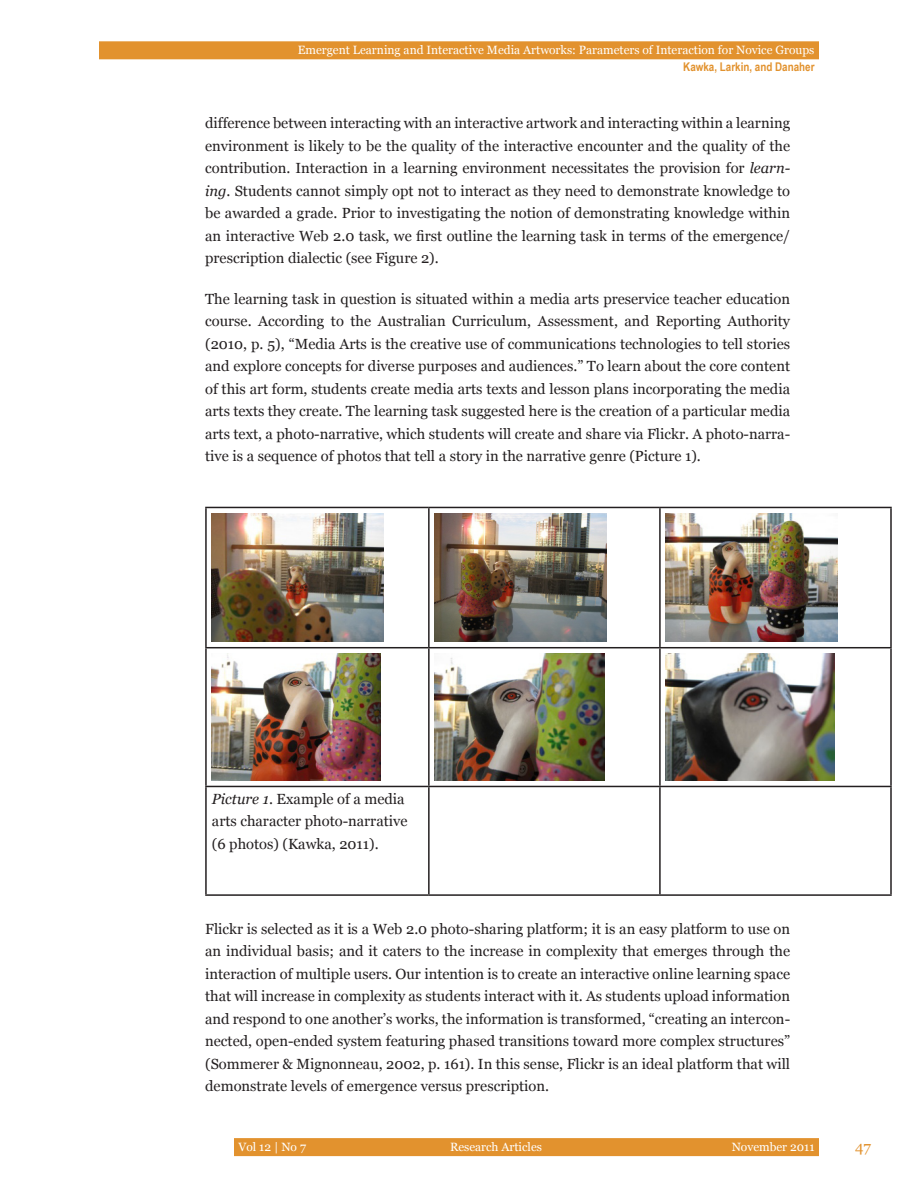
<style>
.page{position:relative;width:918px;height:1188px;background:#fff}
.page>*{position:absolute;margin:0;border:0;box-sizing:border-box;transform-origin:0 0}
.t1{font:15px "Georgia";color:#e2922e}
.body_text{font:14.7px/22.5px "Georgia";color:#231f20;text-align:justify}
.t2{font:12px "Georgia";color:#fff}
.t3{font:700 12px "Arial Narrow";color:#e2922e}
.s1{font-style:italic}
</style>
<div class="page">
<div style="left:99px;top:41px;width:720px;height:18px;background:#e2922e"></div>
<div style="left:234px;top:1138px;width:585px;height:18px;background:#e2922e"></div>
<hr style="left:205px;top:507px;width:224px;height:1px;background:#231f20">
<hr style="left:205px;top:508px;width:2px;height:139px;background:#231f20">
<hr style="left:429px;top:507px;width:231px;height:1px;background:#231f20">
<hr style="left:428px;top:508px;width:2px;height:139px;background:#231f20">
<hr style="left:660px;top:507px;width:232px;height:1px;background:#231f20">
<hr style="left:659px;top:508px;width:2px;height:139px;background:#231f20">
<hr style="left:890px;top:508px;width:2px;height:139px;background:#231f20">
<hr style="left:205px;top:647px;width:224px;height:1px;background:#231f20">
<hr style="left:205px;top:648px;width:2px;height:138px;background:#231f20">
<hr style="left:429px;top:647px;width:231px;height:1px;background:#231f20">
<hr style="left:428px;top:648px;width:2px;height:138px;background:#231f20">
<hr style="left:660px;top:647px;width:232px;height:1px;background:#231f20">
<hr style="left:659px;top:648px;width:2px;height:138px;background:#231f20">
<hr style="left:890px;top:648px;width:2px;height:138px;background:#231f20">
<hr style="left:205px;top:786px;width:224px;height:1px;background:#231f20">
<hr style="left:205px;top:787px;width:2px;height:107px;background:#231f20">
<hr style="left:429px;top:786px;width:231px;height:1px;background:#231f20">
<hr style="left:428px;top:787px;width:2px;height:107px;background:#231f20">
<hr style="left:660px;top:786px;width:232px;height:1px;background:#231f20">
<hr style="left:659px;top:787px;width:2px;height:107px;background:#231f20">
<hr style="left:890px;top:787px;width:2px;height:107px;background:#231f20">
<hr style="left:205px;top:894px;width:224px;height:2px;background:#231f20">
<hr style="left:429px;top:894px;width:231px;height:2px;background:#231f20">
<hr style="left:660px;top:894px;width:232px;height:2px;background:#231f20">
<img style="left:212px;top:513px;width:172px;height:129px">
<img style="left:435px;top:513px;width:172px;height:129px">
<img style="left:666px;top:513px;width:172px;height:129px">
<img style="left:212px;top:654px;width:169px;height:126px">
<img style="left:435px;top:654px;width:169px;height:126px">
<img style="left:666px;top:654px;width:169px;height:126px">
<p class="t2" style="left:298px;top:43px;width:518px">Emergent Learning and Interactive Media Artworks: Parameters of Interaction for Novice Groups</p>
<p class="t3" style="left:683px;top:58px;width:133px">Kawka, Larkin, and Danaher</p>
<p class="body_text" style="left:205px;top:112px;width:587px">difference between interacting with an interactive artwork and interacting within a learning environment is likely to be the quality of the interactive encounter and the quality of the contribution. Interaction in a learning environment necessitates the provision for <span class="s1">learn&shy;ing</span>. Students cannot simply opt not to interact as they need to demonstrate knowledge to be awarded a grade. Prior to investigating the notion of demonstrating knowledge within an interactive Web 2.0 task, we first outline the learning task in terms of the emergence/ prescription dialectic (see Figure 2).</p>
<p class="body_text" style="left:205px;top:288px;width:587px">The learning task in question is situated within a media arts preservice teacher education course. According to the Australian Curriculum, Assessment, and Reporting Authority (2010, p. 5), “Media Arts is the creative use of communications technologies to tell stories and explore concepts for diverse purposes and audiences.” To learn about the core content of this art form, students create media arts texts and lesson plans incorporating the media arts texts they create. The learning task suggested here is the creation of a particular media arts text, a photo-narrative, which students will create and share via Flickr. A photo-narra&shy;tive is a sequence of photos that tell a story in the narrative genre (Picture 1).</p>
<p class="body_text" style="left:212px;top:788px;width:197px;text-align:left"><span class="s1">Picture 1</span>. Example of a media arts character photo-narrative (6 photos) (Kawka, 2011).</p>
<p class="body_text" style="left:205px;top:918px;width:586px">Flickr is selected as it is a Web 2.0 photo-sharing platform; it is an easy platform to use on an individual basis; and it caters to the increase in complexity that emerges through the interaction of multiple users. Our intention is to create an interactive online learning space that will increase in complexity as students interact with it. As students upload information and respond to one another’s works, the information is transformed, “creating an intercon&shy;nected, open-ended system featuring phased transitions toward more complex structures” (Sommerer &amp; Mignonneau, 2002, p. 161). In this sense, Flickr is an ideal platform that will demonstrate levels of emergence versus prescription.</p>
<p class="t2" style="left:238px;top:1139px;width:69px">Vol 12 | No 7</p>
<p class="t2" style="left:450px;top:1139px;width:93px">Research Articles</p>
<p class="t2" style="left:732px;top:1139px;width:84px">November 2011</p>
<p class="t1" style="left:855px;top:1138px;width:18px">47</p>
</div>
